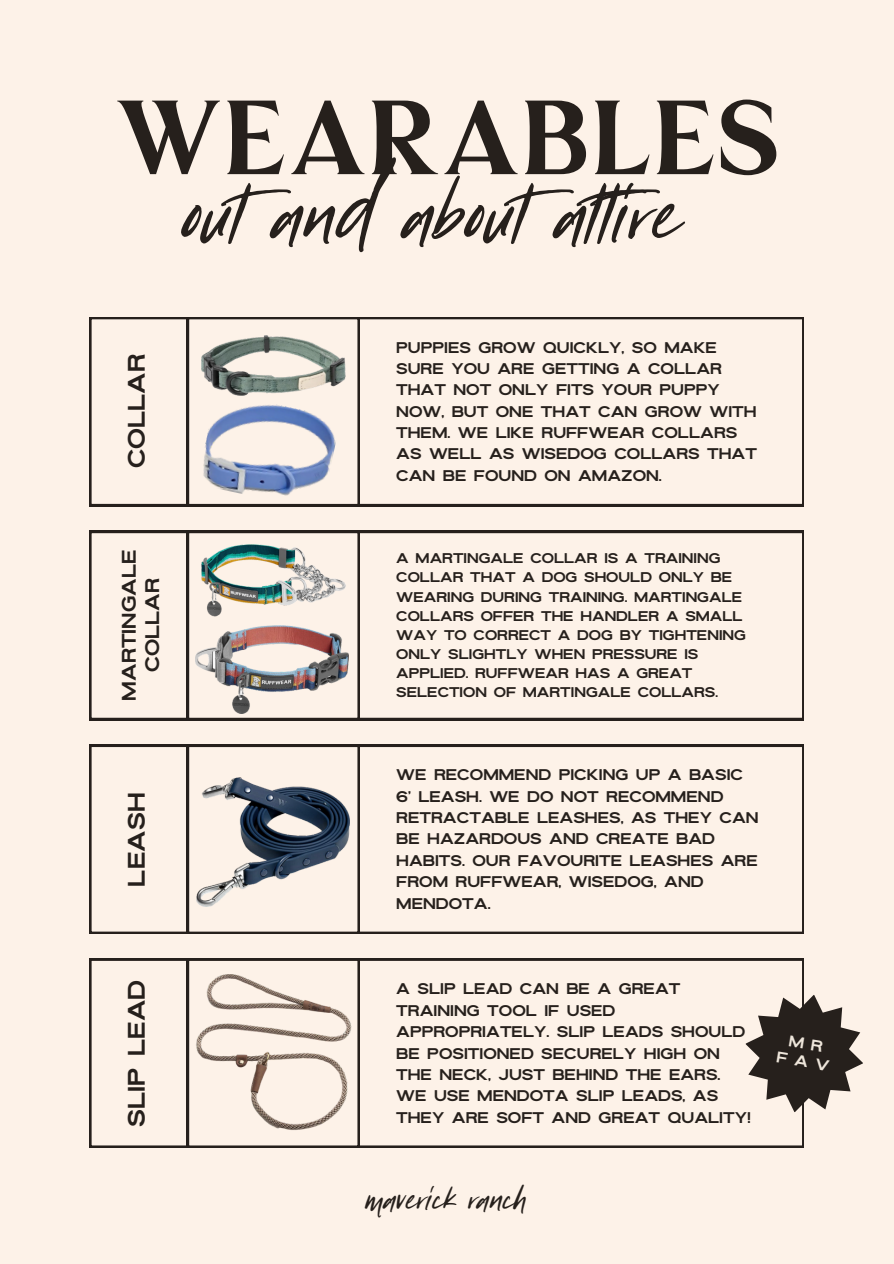
<style>
.page{position:relative;width:894px;height:1264px;background:#fff}
.page>*{position:absolute;margin:0;border:0;box-sizing:border-box;transform-origin:0 0}
.t1{font:112.5px "Tangerine Skies Script";color:#26201c}
.t2{font:105px "Palmer";color:#26201c}
.t3{font:45px "Tangerine Skies Script";color:#26201c}
.t4{font:25.5px "Tangerine Skies Sans";color:#26201c}
.t5{font:21px/23.7px "Tangerine Skies Sans";color:#26201c;text-align:center}
.t6{font:16.5px/21.3px "Tangerine Skies Sans";color:#26201c}
.t7{font:16.5px/18px "Tangerine Skies Sans";color:#eee6db;text-align:center}
.t8{font:15px/19.2px "Tangerine Skies Sans";color:#26201c}
</style>
<div class="page">
<div style="left:0;top:0;width:893px;height:1263px;background:#fdf2e8"></div>
<svg style="left:359px;top:317px;width:444px;height:189px"></svg>
<svg style="left:89px;top:317px;width:270px;height:189px"></svg>
<svg style="left:359px;top:531px;width:444px;height:189px"></svg>
<svg style="left:89px;top:531px;width:270px;height:189px"></svg>
<svg style="left:359px;top:744px;width:444px;height:189px"></svg>
<svg style="left:89px;top:744px;width:270px;height:189px"></svg>
<svg style="left:359px;top:958px;width:444px;height:189px"></svg>
<svg style="left:89px;top:958px;width:270px;height:189px"></svg>
<img style="left:197px;top:777px;width:153px;height:129px">
<img style="left:198px;top:539px;width:151px;height:86px">
<img style="left:195px;top:974px;width:157px;height:158px">
<img style="left:195px;top:625px;width:153px;height:88px">
<img style="left:197px;top:392px;width:144px;height:115px">
<svg style="left:745px;top:994px;width:118px;height:118px"></svg>
<img style="left:201px;top:335px;width:144px;height:61px">
<h4 class="t2" style="left:114px;top:71px;width:666px">WEARABLES</h4>
<p class="t1" style="left:184px;top:147px;width:499px">out and about attire</p>
<h4 class="t4" style="left:119px;top:468px;width:116px;rotate:-90deg">COLLAR</h4>
<p class="t5" style="left:116px;top:700px;width:153px;rotate:-90deg">MARTINGALE<br>COLLAR</p>
<p class="t4" style="left:119px;top:886px;width:95px;rotate:-90deg">LEASH</p>
<p class="t4" style="left:119px;top:1126px;width:148px;rotate:-90deg">SLIP LEAD</p>
<p class="t6" style="left:396px;top:336px;width:362px">PUPPIES GROW QUICKLY, SO MAKE<br>SURE YOU ARE GETTING A COLLAR<br>THAT NOT ONLY FITS YOUR PUPPY<br>NOW, BUT ONE THAT CAN GROW WITH<br>THEM. WE LIKE RUFFWEAR COLLARS<br>AS WELL AS WISEDOG COLLARS THAT<br>CAN BE FOUND ON AMAZON.</p>
<p class="t8" style="left:396px;top:548px;width:351px">A MARTINGALE COLLAR IS A TRAINING<br>COLLAR THAT A DOG SHOULD ONLY BE<br>WEARING DURING TRAINING. MARTINGALE<br>COLLARS OFFER THE HANDLER A SMALL<br>WAY TO CORRECT A DOG BY TIGHTENING<br>ONLY SLIGHTLY WHEN PRESSURE IS<br>APPLIED. RUFFWEAR HAS A GREAT<br>SELECTION OF MARTINGALE COLLARS.</p>
<p class="t6" style="left:396px;top:763px;width:364px">WE RECOMMEND PICKING UP A BASIC<br>6’ LEASH. WE DO NOT RECOMMEND<br>RETRACTABLE LEASHES, AS THEY CAN<br>BE HAZARDOUS AND CREATE BAD<br>HABITS. OUR FAVOURITE LEASHES ARE<br>FROM RUFFWEAR, WISEDOG, AND<br>MENDOTA.</p>
<p class="t6" style="left:396px;top:977px;width:356px">A SLIP LEAD CAN BE A GREAT<br>TRAINING TOOL IF USED<br>APPROPRIATELY. SLIP LEADS SHOULD<br>BE POSITIONED SECURELY HIGH ON<br>THE NECK, JUST BEHIND THE EARS.<br>WE USE MENDOTA SLIP LEADS, AS<br>THEY ARE SOFT AND GREAT QUALITY!</p>
<h3 class="t3" style="left:366px;top:1171px;width:162px">maverick ranch</h3>
<h5 class="t7" style="left:780px;top:1030px;width:55px;rotate:9deg">M R<br>FAV</h5>
</div>
